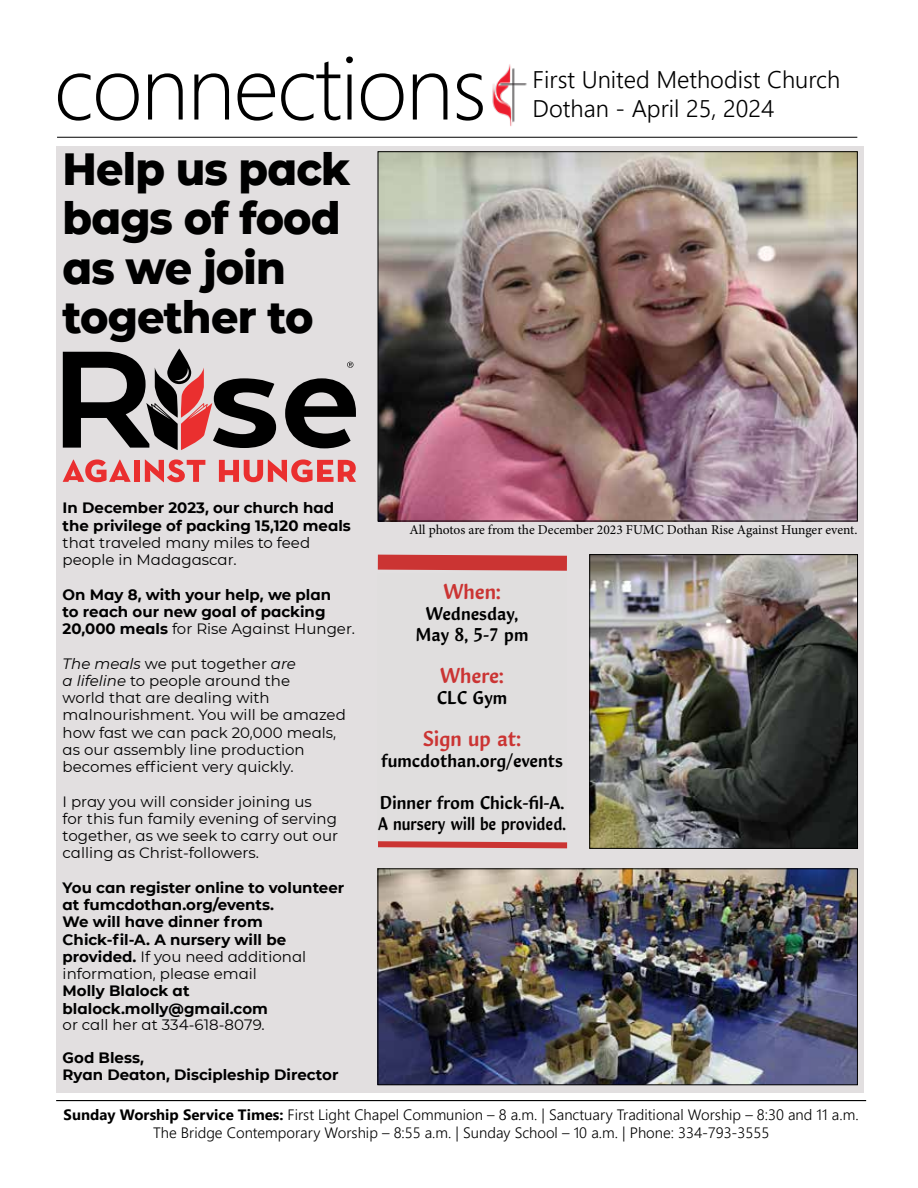
<style>
.page{position:relative;width:918px;height:1188px;background:#fff}
.page>*{position:absolute;margin:0;border:0;box-sizing:border-box;transform-origin:0 0}
.t1{font:300 90px "Segoe UI";letter-spacing:-.02em;color:#000}
.t2{font:800 45px/49.5px "CMG Sans";letter-spacing:-.02em;color:#000;scale:.95 1}
.t3{font:300 24px/28.8px "Segoe UI";color:#000}
.t4{font:500 21px "Muffin";color:#cb3433}
.t5{font:500 18px/21px "Muffin";color:#000;text-align:center}
.t6{font:15px/17.2px "CMG Sans";color:#000}
.t7{font:700 15px/17.2px "CMG Sans";color:#000}
.t8{font:300 15px/18px "Segoe UI";color:#000;text-align:center}
.t9{font:13.5px "Minion Pro";color:#000}
.s1{font-weight:400}
.s2{font-style:italic}
.s3{font-weight:700}
</style>
<div class="page">
<div style="left:56px;top:146px;width:808px;height:946px;background:#e2dfe0"></div>
<hr style="left:56px;top:1100px;width:810px;height:1px;background:#000">
<hr style="left:57px;top:137px;width:800px;height:1px;background:#000">
<img style="left:492px;top:64px;width:35px;height:62px">
<img style="left:380px;top:153px;width:476px;height:366px">
<svg style="left:63px;top:459px;width:68px;height:23px"></svg>
<div style="left:134px;top:460px;width:6px;height:22px;background:#ea2f2f"></div>
<svg style="left:145px;top:459px;width:60px;height:23px"></svg>
<svg style="left:219px;top:459px;width:137px;height:23px"></svg>
<svg style="left:63px;top:349px;width:213px;height:101px"></svg>
<svg style="left:285px;top:378px;width:71px;height:70px"></svg>
<svg style="left:347px;top:362px;width:6px;height:6px"></svg>
<img style="left:591px;top:556px;width:265px;height:291px">
<div style="left:589px;top:554px;width:269px;height:295px;border:1px solid #000"></div>
<img style="left:380px;top:870px;width:476px;height:213px">
<div style="left:378px;top:868px;width:480px;height:217px;border:1px solid #000"></div>
<svg style="left:377px;top:554px;width:190px;height:17px;background:#cd4847"></svg>
<svg style="left:378px;top:841px;width:190px;height:8px;background:#d05f5e"></svg>
<h1 class="t1" style="left:54px;top:3px;width:434px">connections</h1>
<h2 class="t2" style="left:63px;top:142px;width:305px">Help us pack bags of food as we join together to</h2>
<h3 class="t3" style="left:533px;top:63px;width:309px">First United Methodist Church<br>Dothan - April 25, 2024</h3>
<p class="t7" style="left:63px;top:499px;width:290px">In December 2023, our church had the privilege of packing 15,120 meals</p>
<p class="t6" style="left:63px;top:533px;width:249px">that traveled many miles to feed people in Madagascar.</p>
<p class="t7" style="left:63px;top:585px;width:294px">On May 8, with your help, we plan<br>to reach our new goal of packing<br>20,000 meals <span class="s1">for Rise Against Hunger.</span></p>
<p class="t6" style="left:63px;top:654px;width:285px"><span class="s2">The meals</span> we put together <span class="s2">are<br>a lifeline</span> to people around the<br>world that are dealing with malnourishment. You will be amazed how fast we can pack 20,000 meals, as our assembly line production becomes efficient very quickly.</p>
<p class="t6" style="left:63px;top:792px;width:277px">I pray you will consider joining us<br>for this fun family evening of serving together, as we seek to carry out our calling as Christ-followers.</p>
<p class="t7" style="left:63px;top:878px;width:283px">You can register online to volunteer at fumcdothan.org/events.<br>We will have dinner from<br>Chick-fil-A. A nursery will be provided. <span class="s1">If you need additional information, please email</span></p>
<p class="t7" style="left:63px;top:982px;width:207px">Molly Blalock at blalock.molly@gmail.com</p>
<p class="t6" style="left:63px;top:1016px;width:204px">or call her at 334-618-8079.</p>
<p class="t7" style="left:63px;top:1048px;width:277px">God Bless,<br>Ryan Deaton, Discipleship Director</p>
<p class="t9" style="left:409px;top:521px;width:450px">All photos are from the December 2023 FUMC Dothan Rise Against Hunger event.</p>
<h3 class="t4" style="left:443px;top:578px;width:59px">When:</h3>
<p class="t5" style="left:416px;top:603px;width:114px">Wednesday,<br>May 8, 5-7 pm</p>
<h3 class="t4" style="left:440px;top:662px;width:65px">Where:</h3>
<p class="t5" style="left:437px;top:687px;width:72px">CLC Gym</p>
<h3 class="t4" style="left:423px;top:725px;width:99px">Sign up at:</h3>
<p class="t5" style="left:381px;top:750px;width:184px">fumcdothan.org/events</p>
<p class="t5" style="left:378px;top:792px;width:189px;text-align:left">Dinner from Chick-fil-A.<br>A nursery will be provided.</p>
<p class="t8" style="left:64px;top:1105px;width:796px"><span class="s3">Sunday Worship Service Times:</span> First Light Chapel Communion – 8 a.m. | Sanctuary Traditional Worship – 8:30 and 11 a.m.<br>The Bridge Contemporary Worship – 8:55 a.m. | Sunday School – 10 a.m. | Phone: 334-793-3555</p>
</div>
